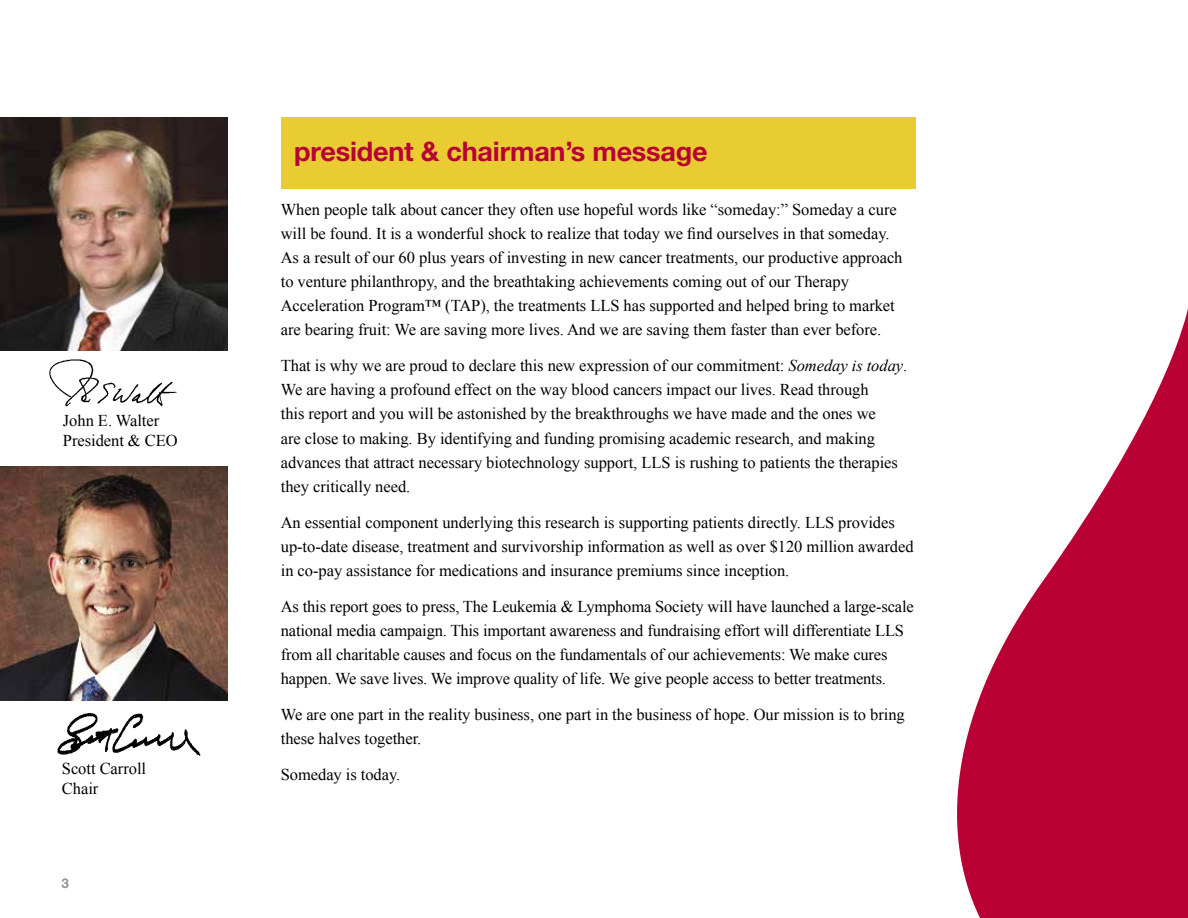
<style>
.page{position:relative;width:1188px;height:918px;background:#fff}
.page>*{position:absolute;margin:0;border:0;box-sizing:border-box;transform-origin:0 0}
.t1{font:700 27px "Helvetica Neue";letter-spacing:-.005em;color:#b90035}
.t2{font:16.5px/24px "Times New Roman";letter-spacing:-.005em;color:#000}
.t3{font:700 13.5px "Helvetica Neue";color:#939393}
.s1{font-style:italic}
</style>
<div class="page">
<div style="left:281px;top:117px;width:634px;height:72px;background:#e9cb32"></div>
<svg style="left:957px;top:309px;width:231px;height:609px;fill:#b90035"></svg>
<img style="left:49px;top:359px;width:128px;height:48px">
<img style="left:57px;top:713px;width:144px;height:43px">
<img style="left:0;top:117px;width:228px;height:234px">
<img style="left:0;top:466px;width:228px;height:234px">
<p class="t2" style="left:63px;top:411px;width:116px;line-height:19.5px">John E. Walter<br>President &amp; CEO</p>
<p class="t2" style="left:62px;top:759px;width:86px;line-height:19.5px">Scott Carroll<br>Chair</p>
<p class="t3" style="left:62px;top:875px;width:9px">3</p>
<h1 class="t1" style="left:294px;top:135px;width:415px">president &amp; chairman’s message</h1>
<p class="t2" style="left:281px;top:198px;width:623px">When people talk about cancer they often use hopeful words like “someday:” Someday a cure will be found. It is a wonderful shock to realize that today we find ourselves in that someday.<br>As a result of our 60 plus years of investing in new cancer treatments, our productive approach to venture philanthropy, and the breathtaking achievements coming out of our Therapy Acceleration Program™ (TAP), the treatments LLS has supported and helped bring to market are bearing fruit: We are saving more lives. And we are saving them faster than ever before.</p>
<p class="t2" style="left:281px;top:354px;width:628px">That is why we are proud to declare this new expression of our commitment: <span class="s1">Someday is today</span>.<br>We are having a profound effect on the way blood cancers impact our lives. Read through<br>this report and you will be astonished by the breakthroughs we have made and the ones we<br>are close to making. By identifying and funding promising academic research, and making advances that attract necessary biotechnology support, LLS is rushing to patients the therapies they critically need.</p>
<p class="t2" style="left:281px;top:510px;width:634px">An essential component underlying this research is supporting patients directly. LLS provides up-to-date disease, treatment and survivorship information as well as over $120 million awarded in co-pay assistance for medications and insurance premiums since inception.</p>
<p class="t2" style="left:281px;top:594px;width:634px">As this report goes to press, The Leukemia &amp; Lymphoma Society will have launched a large-scale national media campaign. This important awareness and fundraising effort will differentiate LLS from all charitable causes and focus on the fundamentals of our achievements: We make cures happen. We save lives. We improve quality of life. We give people access to better treatments.</p>
<p class="t2" style="left:281px;top:702px;width:626px">We are one part in the reality business, one part in the business of hope. Our mission is to bring these halves together.</p>
<p class="t2" style="left:281px;top:762px;width:121px">Someday is today.</p>
</div>
